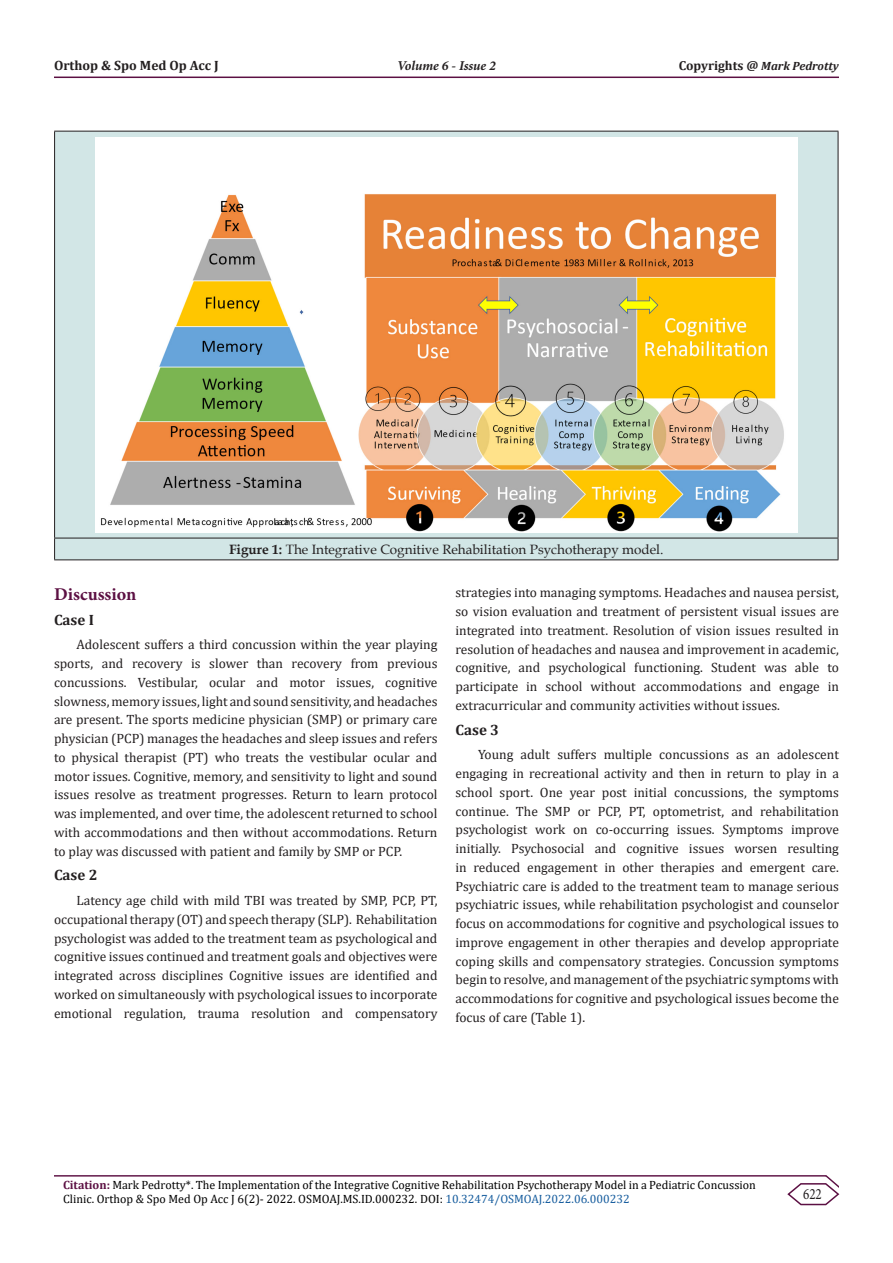
<style>
.page{position:relative;width:893px;height:1263px;background:#fff}
.page>*{position:absolute;margin:0;border:0;box-sizing:border-box;transform-origin:0 0}
.t1{font:700 18px "Minion Pro";color:#5c1043}
.t2{font:15.75px "Minion Pro";color:#231f20;scale:.83 1}
.t3{font:700 15px "Cambria";color:#231f20}
.t4{font:13.5px/18.8px "Cambria";color:#231f20;text-align:justify}
.t5{font:13.5px "Book Antiqua";color:#231f20}
.t6{font:700 13.5px "Cambria";color:#231f20}
.t7{font:italic 700 13.5px "Minion Pro";letter-spacing:-.005em;color:#231f20}
.t8{font:12px/14.4px "Cambria";color:#000}
.t9{font:italic 700 12px "Cambria";color:#231f20}
.s1{font-style:normal;font-size:13.05px}
.s2{font-weight:700}
.s3{font-weight:700;color:#5c1043}
.s4{color:#175d9e}
</style>
<div class="page">
<hr style="left:54px;top:1175px;width:772px;height:1px;background:#5c1043">
<hr style="left:54px;top:77px;width:785px;height:1px;background:#5c1043">
<svg style="left:786px;top:1175px;width:54px;height:31px"></svg>
<div style="left:55px;top:132px;width:783px;height:427px;background:#d2e6e6"></div>
<hr style="left:54px;top:131px;width:784px;height:1px;background:#231f20">
<hr style="left:54px;top:131px;width:1px;height:407px;background:#231f20">
<hr style="left:838px;top:131px;width:1px;height:407px;background:#231f20">
<hr style="left:54px;top:538px;width:784px;height:1px;background:#231f20">
<svg style="left:54px;top:538px;width:1px;height:21px"></svg>
<svg style="left:838px;top:538px;width:1px;height:21px"></svg>
<hr style="left:54px;top:559px;width:784px;height:1px;background:#231f20">
<img style="left:95px;top:137px;width:702px;height:395px">
<p class="t6" style="left:54px;top:56px;width:166px">Orthop &amp; Spo Med Op Acc J</p>
<p class="t7" style="left:397px;top:56px;width:100px">Volume 6 - Issue 2</p>
<p class="t9" style="left:679px;top:57px;width:162px"><span class="s1">Copyrights @</span> Mark Pedrotty</p>
<p class="t5" style="left:229px;top:540px;width:436px"><span class="s2">Figure 1:</span> The Integrative Cognitive Rehabilitation Psychotherapy model.</p>
<p class="t1" style="left:54px;top:581px;width:84px">Discussion</p>
<p class="t3" style="left:54px;top:609px;width:42px">Case I</p>
<p class="t4" style="left:54px;top:635px;width:385px;text-indent:22px">Adolescent suffers a third concussion within the year playing sports, and recovery is slower than recovery from previous concussions. Vestibular, ocular and motor issues, cognitive slowness, memory issues, light and sound sensitivity, and headaches are present. The sports medicine physician (SMP) or primary care physician (PCP) manages the headaches and sleep issues and refers to physical therapist (PT) who treats the vestibular ocular and motor issues. Cognitive, memory, and sensitivity to light and sound issues resolve as treatment progresses. Return to learn protocol was implemented, and over time, the adolescent returned to school with accommodations and then without accommodations. Return to play was discussed with patient and family by SMP or PCP.</p>
<p class="t3" style="left:54px;top:865px;width:45px">Case 2</p>
<p class="t4" style="left:54px;top:891px;width:385px;text-indent:22px">Latency age child with mild TBI was treated by SMP, PCP, PT, occupational therapy (OT) and speech therapy (SLP). Rehabilitation psychologist was added to the treatment team as psychological and cognitive issues continued and treatment goals and objectives were integrated across disciplines Cognitive issues are identified and worked on simultaneously with psychological issues to incorporate emotional regulation, trauma resolution and compensatory</p>
<p class="t4" style="left:455px;top:583px;width:385px">strategies into managing symptoms. Headaches and nausea persist, so vision evaluation and treatment of persistent visual issues are integrated into treatment. Resolution of vision issues resulted in resolution of headaches and nausea and improvement in academic, cognitive, and psychological functioning. Student was able to participate in school without accommodations and engage in extracurricular and community activities without issues.</p>
<p class="t3" style="left:455px;top:719px;width:45px">Case 3</p>
<p class="t4" style="left:455px;top:745px;width:385px;text-indent:22px">Young adult suffers multiple concussions as an adolescent engaging in recreational activity and then in return to play in a school sport. One year post initial concussions, the symptoms continue. The SMP or PCP, PT, optometrist, and rehabilitation psychologist work on co-occurring issues. Symptoms improve initially. Psychosocial and cognitive issues worsen resulting in reduced engagement in other therapies and emergent care.<br>Psychiatric care is added to the treatment team to manage serious psychiatric issues, while rehabilitation psychologist and counselor focus on accommodations for cognitive and psychological issues to improve engagement in other therapies and develop appropriate coping skills and compensatory strategies. Concussion symptoms begin to resolve, and management of the psychiatric symptoms with accommodations for cognitive and psychological issues become the focus of care (Table 1).</p>
<p class="t8" style="left:63px;top:1177px;width:694px"><span class="s3">Citation:</span> Mark Pedrotty*. The Implementation of the Integrative Cognitive Rehabilitation Psychotherapy Model in a Pediatric Concussion<br>Clinic. Orthop &amp; Spo Med Op Acc J 6(2)- 2022. OSMOAJ.MS.ID.000232. DOI: <span class="s4">10.32474/OSMOAJ.2022.06.000232</span></p>
<p class="t2" style="left:803px;top:1183px;width:24px">622</p>
</div>
